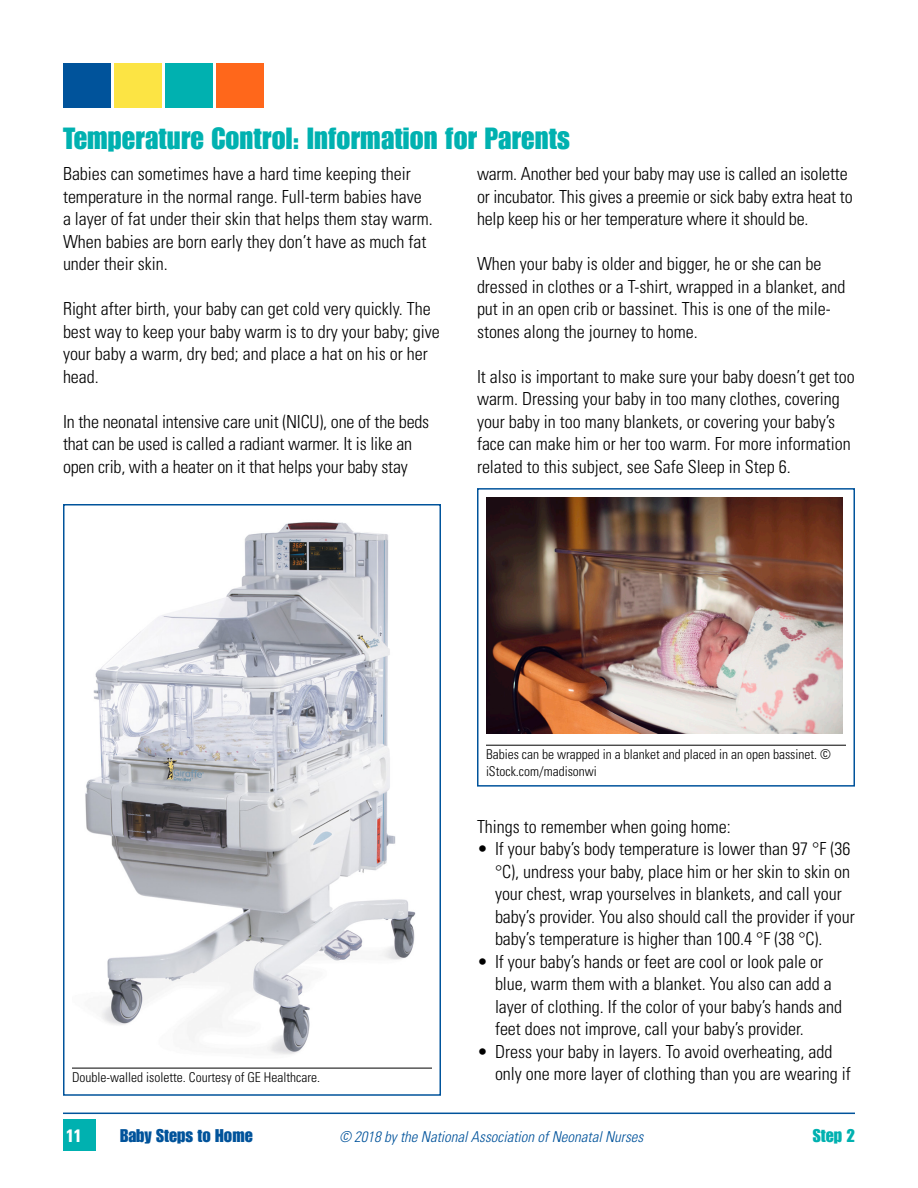
<style>
.page{position:relative;width:918px;height:1188px;background:#fff}
.page>*{position:absolute;margin:0;border:0;box-sizing:border-box;transform-origin:0 0}
.Parents_Heading{font:30px "Impact LT Std";letter-spacing:.005em;color:#00b1b0}
.Body_text_no_indent{font:300 condensed 18px/22.5px "Univers LT Std";color:#000}
.Bullet_1{font:300 condensed 18px/22.5px "Univers LT Std";color:#000}
.t1{font:18px "Impact LT Std";color:#00539b}
.t2{font:18px "Impact LT Std";color:#00b1b0}
.t3{font:700 condensed 18px "Univers LT Std";color:#fff}
.t4{font:italic 300 condensed 15px "Univers LT Std";color:#00539b}
.Caption_1{font:300 condensed 13.5px/16.5px "Univers LT Std";color:#000}
</style>
<div class="page">
<div style="left:114px;top:63px;width:48px;height:45px;background:#fce444"></div>
<div style="left:63px;top:63px;width:48px;height:45px;background:#00539b"></div>
<div style="left:165px;top:63px;width:48px;height:45px;background:#00b1b0"></div>
<div style="left:216px;top:63px;width:48px;height:45px;background:#ff671b"></div>
<div style="left:63px;top:1120px;width:32px;height:31px;background:#00b1b0"></div>
<hr style="left:63px;top:1113px;width:792px;height:1px;background:#00539b">
<hr style="left:486px;top:745px;width:360px;height:1px;background:#000">
<img style="left:486px;top:497px;width:356px;height:237px">
<div style="left:477px;top:488px;width:378px;height:299px;border:2px solid #00539b"></div>
<hr style="left:72px;top:1068px;width:360px;height:1px;background:#000">
<img style="left:85px;top:522px;width:331px;height:533px">
<div style="left:63px;top:504px;width:378px;height:592px;border:2px solid #00539b"></div>
<p class="Parents_Heading" style="left:63px;top:121px;width:509px">Temperature Control: Information for Parents</p>
<p class="Body_text_no_indent" style="left:63px;top:163px;width:371px">Babies can sometimes have a hard time keeping their temperature in the normal range. Full-term babies have a layer of fat under their skin that helps them stay warm.<br>When babies are born early they don’t have as much fat under their skin.</p>
<p class="Body_text_no_indent" style="left:63px;top:298px;width:378px">Right after birth, your baby can get cold very quickly. The best way to keep your baby warm is to dry your baby; give your baby a warm, dry bed; and place a hat on his or her head.</p>
<p class="Body_text_no_indent" style="left:63px;top:410px;width:368px">In the neonatal intensive care unit (NICU), one of the beds that can be used is called a radiant warmer. It is like an open crib, with a heater on it that helps your baby stay</p>
<p class="Body_text_no_indent" style="left:477px;top:163px;width:377px">warm. Another bed your baby may use is called an isolette or incubator. This gives a preemie or sick baby extra heat to help keep his or her temperature where it should be.</p>
<p class="Body_text_no_indent" style="left:477px;top:253px;width:370px">When your baby is older and bigger, he or she can be dressed in clothes or a T-shirt, wrapped in a blanket, and put in an open crib or bassinet. This is one of the mile&shy;stones along the journey to home.</p>
<p class="Body_text_no_indent" style="left:477px;top:365px;width:379px">It also is important to make sure your baby doesn’t get too warm. Dressing your baby in too many clothes, covering your baby in too many blankets, or covering your baby’s face can make him or her too warm. For more information related to this subject, see Safe Sleep in Step 6.</p>
<p class="Caption_1" style="left:72px;top:1069px;width:250px">Double-walled isolette. Courtesy of GE Healthcare.</p>
<p class="Caption_1" style="left:486px;top:746px;width:347px">Babies can be wrapped in a blanket and placed in an open bassinet. © iStock.com/madisonwi</p>
<p class="Body_text_no_indent" style="left:477px;top:815px;width:255px">Things to remember when going home:</p>
<p class="Bullet_1" style="left:495px;top:838px;width:361px;text-indent:-18px">• If your baby’s body temperature is lower than 97 °F (36 °C), undress your baby, place him or her skin to skin on your chest, wrap yourselves in blankets, and call your baby’s provider. You also should call the provider if your baby’s temperature is higher than 100.4 °F (38 °C).</p>
<p class="Bullet_1" style="left:495px;top:950px;width:349px;text-indent:-18px">• If your baby’s hands or feet are cool or look pale or blue, warm them with a blanket. You also can add a layer of clothing. If the color of your baby’s hands and feet does not improve, call your baby’s provider.</p>
<p class="Bullet_1" style="left:495px;top:1040px;width:357px;text-indent:-18px">• Dress your baby in layers. To avoid overheating, add only one more layer of clothing than you are wearing if</p>
<p class="t3" style="left:66px;top:1124px;width:17px">11</p>
<p class="t1" style="left:120px;top:1125px;width:134px">Baby Steps to Home</p>
<p class="t4" style="left:339px;top:1128px;width:306px">© 2018 by the National Association of Neonatal Nurses</p>
<p class="t2" style="left:813px;top:1125px;width:44px">Step 2</p>
</div>
